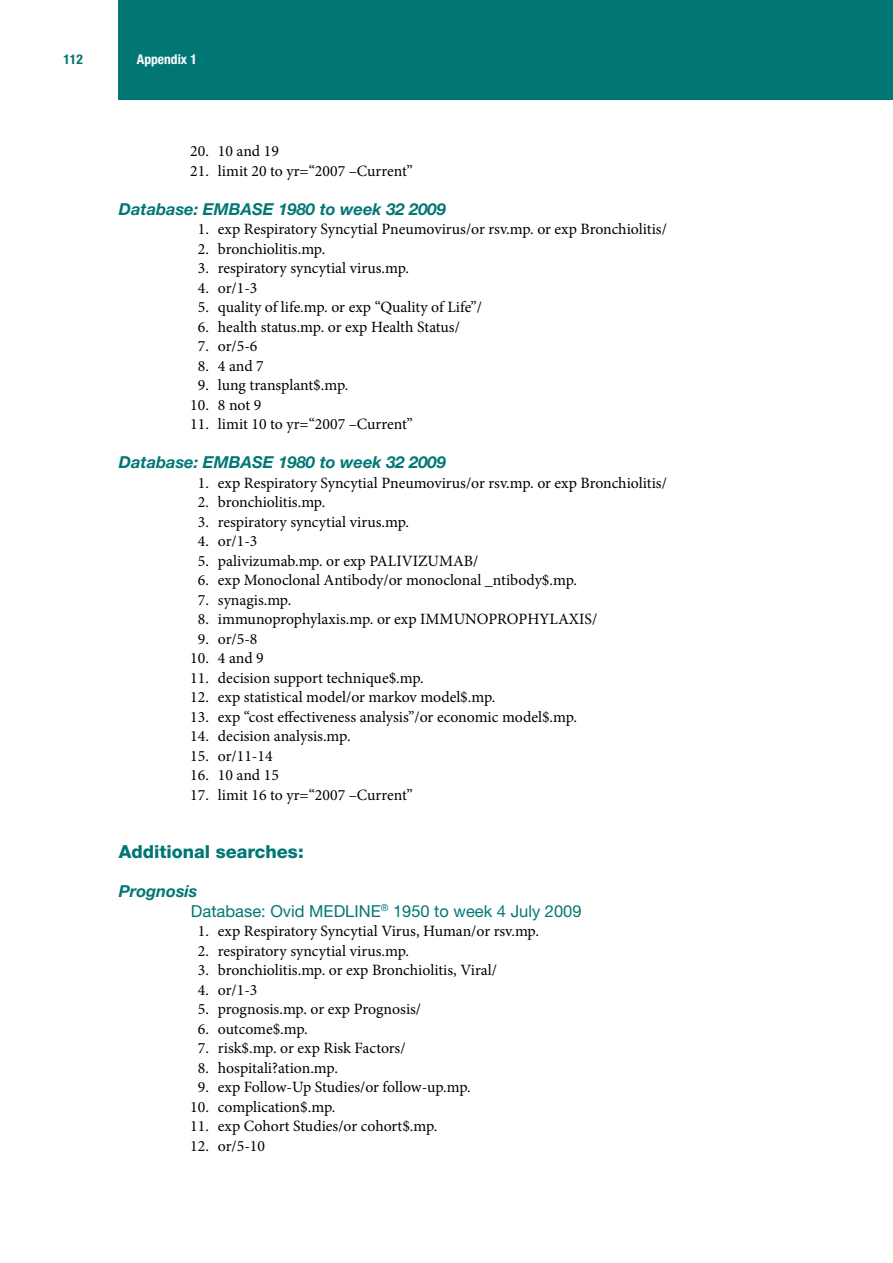
<style>
.page{position:relative;width:893px;height:1263px;background:#fff}
.page>*{position:absolute;margin:0;border:0;box-sizing:border-box;transform-origin:0 0}
.t1{font:800 18px "Helvetica Neue LT Pro";color:#007775}
.t2{font:italic 700 16.5px "Helvetica Neue LT Pro";color:#007775}
.t3{font:16.5px/19.5px "Helvetica Neue LT Pro";color:#007775}
.t4{font:15.75px "Minion Pro";color:#000}
.t5{font:700 condensed 13.5px "Helvetica Neue LT Pro";color:#fff}
.t6{font:700 condensed 13.5px "Helvetica Neue LT Pro";color:#007775}
.s1{font-weight:700;font-style:italic}
</style>
<div class="page">
<div style="left:119px;top:0;width:774px;height:99px;background:#007775"></div>
<p class="t6" style="left:63px;top:51px;width:21px">112</p>
<p class="t5" style="left:137px;top:51px;width:61px">Appendix 1</p>
<p class="t4" style="left:190px;top:140px;width:90px">20. 10 and 19</p>
<p class="t4" style="left:190px;top:160px;width:224px">21. limit 20 to yr=“2007 –Current”</p>
<p class="t2" style="left:119px;top:198px;width:329px">Database: EMBASE 1980 to week 32 2009</p>
<p class="t4" style="left:198px;top:218px;width:471px">1. exp Respiratory Syncytial Pneumovirus/or rsv.mp. or exp Bronchiolitis/</p>
<p class="t4" style="left:198px;top:238px;width:129px">2. bronchiolitis.mp.</p>
<p class="t4" style="left:198px;top:257px;width:213px">3. respiratory syncytial virus.mp.</p>
<p class="t4" style="left:198px;top:277px;width:61px">4. or/1-3</p>
<p class="t4" style="left:198px;top:296px;width:286px">5. quality of life.mp. or exp “Quality of Life”/</p>
<p class="t4" style="left:198px;top:316px;width:264px">6. health status.mp. or exp Health Status/</p>
<p class="t4" style="left:198px;top:335px;width:61px">7. or/5-6</p>
<p class="t4" style="left:198px;top:355px;width:68px">8. 4 and 7</p>
<p class="t4" style="left:198px;top:374px;width:152px">9. lung transplant$.mp.</p>
<p class="t4" style="left:190px;top:394px;width:73px">10. 8 not 9</p>
<p class="t4" style="left:190px;top:413px;width:224px">11. limit 10 to yr=“2007 –Current”</p>
<p class="t2" style="left:119px;top:452px;width:329px">Database: EMBASE 1980 to week 32 2009</p>
<p class="t4" style="left:198px;top:472px;width:471px">1. exp Respiratory Syncytial Pneumovirus/or rsv.mp. or exp Bronchiolitis/</p>
<p class="t4" style="left:198px;top:491px;width:129px">2. bronchiolitis.mp.</p>
<p class="t4" style="left:198px;top:511px;width:213px">3. respiratory syncytial virus.mp.</p>
<p class="t4" style="left:198px;top:530px;width:61px">4. or/1-3</p>
<p class="t4" style="left:198px;top:550px;width:282px">5. palivizumab.mp. or exp PALIVIZUMAB/</p>
<p class="t4" style="left:198px;top:569px;width:381px">6. exp Monoclonal Antibody/or monoclonal _ntibody$.mp.</p>
<p class="t4" style="left:198px;top:589px;width:95px">7. synagis.mp.</p>
<p class="t4" style="left:198px;top:608px;width:401px">8. immunoprophylaxis.mp. or exp IMMUNOPROPHYLAXIS/</p>
<p class="t4" style="left:198px;top:628px;width:61px">9. or/5-8</p>
<p class="t4" style="left:190px;top:647px;width:75px">10. 4 and 9</p>
<p class="t4" style="left:190px;top:667px;width:235px">11. decision support technique$.mp.</p>
<p class="t4" style="left:190px;top:686px;width:307px">12. exp statistical model/or markov model$.mp.</p>
<p class="t4" style="left:190px;top:706px;width:388px">13. exp “cost effectiveness analysis”/or economic model$.mp.</p>
<p class="t4" style="left:190px;top:725px;width:162px">14. decision analysis.mp.</p>
<p class="t4" style="left:190px;top:745px;width:84px">15. or/11-14</p>
<p class="t4" style="left:190px;top:764px;width:90px">16. 10 and 15</p>
<p class="t4" style="left:190px;top:784px;width:224px">17. limit 16 to yr=“2007 –Current”</p>
<p class="t1" style="left:119px;top:841px;width:186px">Additional searches:</p>
<p class="t3" style="left:191px;top:881px;width:392px;text-indent:-72px"><span class="s1">Prognosis<br></span>Database: Ovid MEDLINE<sup>®</sup> 1950 to week 4 July 2009</p>
<p class="t4" style="left:198px;top:920px;width:343px">1. exp Respiratory Syncytial Virus, Human/or rsv.mp.</p>
<p class="t4" style="left:198px;top:940px;width:213px">2. respiratory syncytial virus.mp.</p>
<p class="t4" style="left:198px;top:959px;width:301px">3. bronchiolitis.mp. or exp Bronchiolitis, Viral/</p>
<p class="t4" style="left:198px;top:979px;width:61px">4. or/1-3</p>
<p class="t4" style="left:198px;top:998px;width:225px">5. prognosis.mp. or exp Prognosis/</p>
<p class="t4" style="left:198px;top:1018px;width:112px">6. outcome$.mp.</p>
<p class="t4" style="left:198px;top:1037px;width:209px">7. risk$.mp. or exp Risk Factors/</p>
<p class="t4" style="left:198px;top:1057px;width:142px">8. hospitali?ation.mp.</p>
<p class="t4" style="left:198px;top:1076px;width:275px">9. exp Follow-Up Studies/or follow-up.mp.</p>
<p class="t4" style="left:190px;top:1096px;width:147px">10. complication$.mp.</p>
<p class="t4" style="left:190px;top:1115px;width:249px">11. exp Cohort Studies/or cohort$.mp.</p>
<p class="t4" style="left:190px;top:1135px;width:76px">12. or/5-10</p>
</div>
